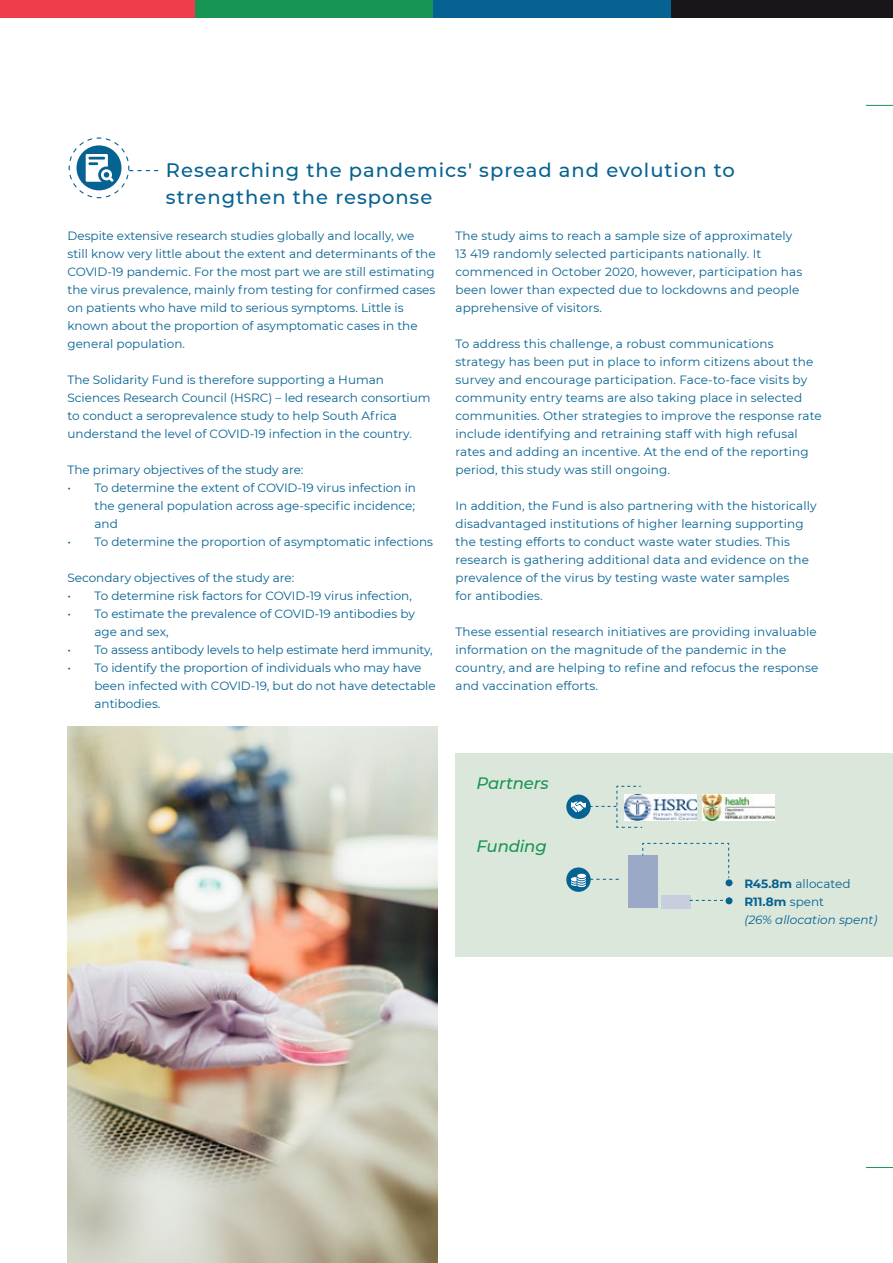
<style>
.page{position:relative;width:893px;height:1263px;background:#fff}
.page>*{position:absolute;margin:0;border:0;box-sizing:border-box;transform-origin:0 0}
.t1{font:500 19.5px/27px "Montserrat";letter-spacing:.05em;color:#066292}
.t2{font:italic 500 16.5px "Montserrat";letter-spacing:-.01em;color:#179554}
.t3{font:12px/18px "Montserrat";color:#066292}
.t4{font:italic 12px/18px "Montserrat";color:#066292}
.s1{font-weight:700;font-style:normal}
.s2{font-style:normal}
</style>
<div class="page">
<div style="left:0;top:0;width:195px;height:18px;background:#ef3d4b"></div>
<div style="left:433px;top:0;width:238px;height:18px;background:#066292"></div>
<div style="left:671px;top:0;width:222px;height:18px;background:#19161a"></div>
<div style="left:195px;top:0;width:238px;height:18px;background:#179554"></div>
<svg style="left:866px;top:105px;width:27px;height:1px"></svg>
<svg style="left:866px;top:1167px;width:27px;height:1px"></svg>
<svg style="left:68px;top:137px;width:90px;height:62px"></svg>
<img style="left:68px;top:726px;width:369px;height:537px">
<div style="left:455px;top:754px;width:438px;height:203px;background:#dce7db"></div>
<svg style="left:566px;top:867px;width:25px;height:25px"></svg>
<svg style="left:571px;top:874px;width:48px;height:13px"></svg>
<div style="left:566px;top:795px;width:25px;height:24px;background:#066292;border-radius:50%"></div>
<svg style="left:571px;top:785px;width:72px;height:43px"></svg>
<div style="left:661px;top:895px;width:30px;height:13px;background:#c8cede"></div>
<div style="left:628px;top:855px;width:30px;height:53px;background:#9ba9c6"></div>
<svg style="left:642px;top:843px;width:87px;height:35px"></svg>
<svg style="left:690px;top:900px;width:36px;height:1px"></svg>
<div style="left:726px;top:879px;width:6px;height:7px;background:#066292;border-radius:50%"></div>
<div style="left:726px;top:897px;width:6px;height:7px;background:#066292;border-radius:50%"></div>
<img style="left:625px;top:794px;width:72px;height:27px">
<img style="left:703px;top:795px;width:72px;height:26px">
<h1 class="t1" style="left:166px;top:156px;width:570px">Researching the pandemics' spread and evolution to strengthen the response</h1>
<p class="t3" style="left:68px;top:226px;width:370px">Despite extensive research studies globally and locally, we still know very little about the extent and determinants of the COVID-19 pandemic. For the most part we are still estimating the virus prevalence, mainly from testing for confirmed cases on patients who have mild to serious symptoms. Little is known about the proportion of asymptomatic cases in the general population.</p>
<p class="t3" style="left:68px;top:370px;width:365px">The Solidarity Fund is therefore supporting a Human Sciences Research Council (HSRC) – led research consortium to conduct a seroprevalence study to help South Africa understand the level of COVID-19 infection in the country.</p>
<p class="t3" style="left:68px;top:460px;width:237px">The primary objectives of the study are:</p>
<p class="t3" style="left:94px;top:478px;width:323px;text-align:justify;text-indent:-27px">• To determine the extent of COVID-19 virus infection in the general population across age-specific incidence; and</p>
<p class="t3" style="left:68px;top:532px;width:367px">• To determine the proportion of asymptomatic infections</p>
<p class="t3" style="left:68px;top:568px;width:228px">Secondary objectives of the study are:</p>
<p class="t3" style="left:68px;top:586px;width:346px">• To determine risk factors for COVID-19 virus infection,</p>
<p class="t3" style="left:94px;top:604px;width:322px;text-indent:-27px">• To estimate the prevalence of COVID-19 antibodies by age and sex,</p>
<p class="t3" style="left:68px;top:640px;width:367px">• To assess antibody levels to help estimate herd immunity,</p>
<p class="t3" style="left:94px;top:658px;width:343px;text-indent:-27px">• To identify the proportion of individuals who may have been infected with COVID-19, but do not have detectable antibodies.</p>
<p class="t3" style="left:455px;top:226px;width:348px">The study aims to reach a sample size of approximately 13 419 randomly selected participants nationally. It commenced in October 2020, however, participation has been lower than expected due to lockdowns and people apprehensive of visitors.</p>
<p class="t3" style="left:455px;top:334px;width:368px">To address this challenge, a robust communications strategy has been put in place to inform citizens about the survey and encourage participation. Face-to-face visits by community entry teams are also taking place in selected communities. Other strategies to improve the response rate include identifying and retraining staff with high refusal rates and adding an incentive. At the end of the reporting period, this study was still ongoing.</p>
<p class="t3" style="left:455px;top:496px;width:362px">In addition, the Fund is also partnering with the historically disadvantaged institutions of higher learning supporting the testing efforts to conduct waste water studies. This research is gathering additional data and evidence on the prevalence of the virus by testing waste water samples<br>for antibodies.</p>
<p class="t3" style="left:455px;top:622px;width:364px">These essential research initiatives are providing invaluable information on the magnitude of the pandemic in the country, and are helping to refine and refocus the response and vaccination efforts.</p>
<h2 class="t2" style="left:477px;top:772px;width:74px">Partners</h2>
<h2 class="t2" style="left:477px;top:835px;width:72px">Funding</h2>
<p class="t4" style="left:744px;top:874px;width:134px"><span class="s1">R45.8m</span> <span class="s2">allocated<br></span><span class="s1">R11.8m</span> <span class="s2">spent<br></span>(26% allocation spent)</p>
</div>
